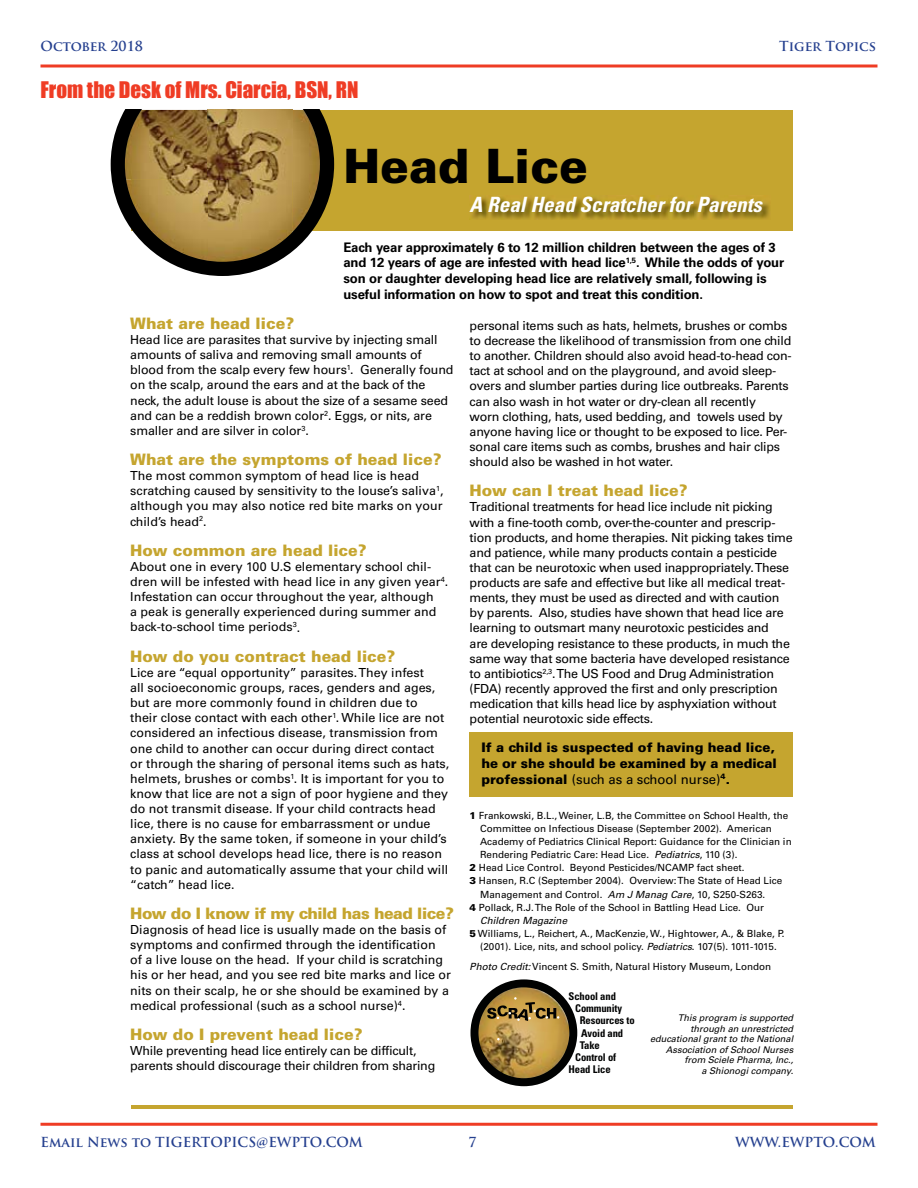
<style>
.page{position:relative;width:918px;height:1188px;background:#fff}
.page>*{position:absolute;margin:0;border:0;box-sizing:border-box;transform-origin:0 0}
.t1{font:900 47.4px "Univers LT Std";color:#000}
.t2{font:21px "Impact";color:#ef3c24}
.t3{font:italic 700 condensed 21px "Univers LT Std";color:#fff}
.t4{font:900 15.75px "Univers LT Std";color:#c5a52f}
.t5{font:900 15.75px "Univers LT Std";letter-spacing:-.03em;color:#c5a52f}
.t6{font:700 13.5px "Trajan Pro";color:#25408f}
.t7{font:700 13.2px/15.8px "Univers LT Std";letter-spacing:-.01em;color:#000}
.t8{font:900 13.2px/15.8px "Univers LT Std";letter-spacing:-.01em;color:#000}
.t9{font:12.45px/15.1px "Univers LT Std";letter-spacing:-.01em;color:#000}
.t10{font:700 condensed 10.65px "Univers LT Std";letter-spacing:-.01em;color:#010202}
.t11{font:9.9px "Univers LT Std";color:#000}
.t12{font:italic 9.9px "Univers LT Std";color:#000}
.t13{font:italic 9.15px/10.5px "Univers LT Std";color:#000;text-align:right}
.s1{font-weight:400}
.s2{font-weight:900}
.s3{font-style:italic}
</style>
<div class="page">
<hr style="left:40px;top:1123px;width:838px;height:3px;background:#ef3c24">
<svg style="left:40px;top:64px;width:838px;height:4px;background:#f26c5a"></svg>
<div style="left:131px;top:110px;width:662px;height:120px;background:#c5a52f"></div>
<img style="left:472px;top:197px;width:298px;height:23px">
<svg style="left:111px;top:110px;width:223px;height:166px"></svg>
<div style="left:470px;top:732px;width:323px;height:65px;background:#c5a52f"></div>
<img style="left:475px;top:985px;width:96px;height:96px">
<div style="left:470px;top:979px;width:107px;height:107px;border:8px solid #010202;border-radius:50%"></div>
<svg style="left:487px;top:997px;width:72px;height:24px;background:#917439"></svg>
<hr style="left:131px;top:1105px;width:662px;height:4px;background:#c5a52f">
<p class="t6" style="left:40px;top:37px;width:104px">October 2018</p>
<p class="t6" style="left:779px;top:37px;width:98px">Tiger Topics</p>
<h2 class="t2" style="left:40px;top:73px;width:320px">From the Desk of Mrs. Ciarcia, BSN, RN</h2>
<h1 class="t1" style="left:343px;top:136px;width:246px">Head Lice</h1>
<h2 class="t3" style="left:470px;top:192px;width:294px">A Real Head Scratcher for Parents</h2>
<p class="t7" style="left:343px;top:239px;width:442px">Each year approximately 6 to 12 million children between the ages of 3 and 12 years of age are infested with head lice<sup>1,5</sup>. While the odds of your son or daughter developing head lice are relatively small, following is useful information on how to spot and treat this condition.</p>
<p class="t4" style="left:130px;top:313px;width:165px">What are head lice?</p>
<p class="t9" style="left:130px;top:332px;width:325px">Head lice are parasites that survive by injecting small amounts of saliva and removing small amounts of blood from the scalp every few hours<sup>1</sup>. Generally found on the scalp, around the ears and at the back of the neck, the adult louse is about the size of a sesame seed and can be a reddish brown color<sup>2</sup>. Eggs, or nits, are smaller and are silver in color<sup>3</sup>.</p>
<p class="t4" style="left:130px;top:450px;width:313px">What are the symptoms of head lice?</p>
<p class="t9" style="left:130px;top:468px;width:315px">The most common symptom of head lice is head scratching caused by sensitivity to the louse’s saliva<sup>1</sup>, although you may also notice red bite marks on your child’s head<sup>2</sup>.</p>
<p class="t4" style="left:130px;top:540px;width:238px">How common are head lice?</p>
<p class="t9" style="left:130px;top:559px;width:319px">About one in every 100 U.S elementary school chil&shy;dren will be infested with head lice in any given year<sup>4</sup>.<br>Infestation can occur throughout the year, although<br>a peak is generally experienced during summer and back-to-school time periods<sup>3</sup>.</p>
<p class="t4" style="left:130px;top:646px;width:267px">How do you contract head lice?</p>
<p class="t9" style="left:130px;top:665px;width:321px">Lice are “equal opportunity” parasites. They infest<br>all socioeconomic groups, races, genders and ages, but are more commonly found in children due to<br>their close contact with each other<sup>1</sup>. While lice are not considered an infectious disease, transmission from one child to another can occur during direct contact or through the sharing of personal items such as hats, helmets, brushes or combs<sup>1</sup>. It is important for you to know that lice are not a sign of poor hygiene and they do not transmit disease. If your child contracts head lice, there is no cause for embarrassment or undue anxiety. By the same token, if someone in your child’s class at school develops head lice, there is no reason to panic and automatically assume that your child will “catch” head lice.</p>
<p class="t5" style="left:130px;top:903px;width:325px">How do I know if my child has head lice?</p>
<p class="t9" style="left:130px;top:922px;width:322px">Diagnosis of head lice is usually made on the basis of symptoms and confirmed through the identification<br>of a live louse on the head. If your child is scratching his or her head, and you see red bite marks and lice or nits on their scalp, he or she should be examined by a medical professional (such as a school nurse)<sup>4</sup>.</p>
<p class="t4" style="left:130px;top:1024px;width:234px">How do I prevent head lice?</p>
<p class="t9" style="left:130px;top:1043px;width:307px">While preventing head lice entirely can be difficult, parents should discourage their children from sharing</p>
<p class="t9" style="left:470px;top:318px;width:324px">personal items such as hats, helmets, brushes or combs to decrease the likelihood of transmission from one child to another. Children should also avoid head-to-head con&shy;tact at school and on the playground, and avoid sleep&shy;overs and slumber parties during lice outbreaks. Parents can also wash in hot water or dry-clean all recently<br>worn clothing, hats, used bedding, and towels used by anyone having lice or thought to be exposed to lice. Per&shy;sonal care items such as combs, brushes and hair clips should also be washed in hot water.</p>
<p class="t4" style="left:470px;top:481px;width:220px">How can I treat head lice?</p>
<p class="t9" style="left:470px;top:500px;width:325px">Traditional treatments for head lice include nit picking with a fine-tooth comb, over-the-counter and prescrip&shy;tion products, and home therapies. Nit picking takes time and patience, while many products contain a pesticide that can be neurotoxic when used inappropriately. These products are safe and effective but like all medical treat&shy;ments, they must be used as directed and with caution by parents. Also, studies have shown that head lice are learning to outsmart many neurotoxic pesticides and<br>are developing resistance to these products, in much the same way that some bacteria have developed resistance to antibiotics<sup>2,3</sup>. The US Food and Drug Administration (FDA) recently approved the first and only prescription medication that kills head lice by asphyxiation without potential neurotoxic side effects.</p>
<p class="t8" style="left:481px;top:740px;width:297px">If a child is suspected of having head lice, he or she should be examined by a medical professional <span class="s1">(such as a school nurse)</span><sup>4</sup>.</p>
<p class="t11" style="left:470px;top:809px;width:320px"><span class="s2">1</span> Frankowski, B.L., Weiner, L.B, the Committee on School Health, the</p>
<p class="t11" style="left:480px;top:822px;width:293px">Committee on Infectious Disease (September 2002). American</p>
<p class="t11" style="left:480px;top:836px;width:313px">Academy of Pediatrics Clinical Report: Guidance for the Clinician in</p>
<p class="t11" style="left:480px;top:849px;width:259px">Rendering Pediatric Care: Head Lice. <span class="s3">Pediatrics</span>, 110 (3).</p>
<p class="t11" style="left:470px;top:862px;width:276px"><span class="s2">2</span> Head Lice Control. Beyond Pesticides/NCAMP fact sheet.</p>
<p class="t11" style="left:470px;top:875px;width:314px"><span class="s2">3</span> Hansen, R.C (September 2004). Overview: The State of Head Lice</p>
<p class="t11" style="left:480px;top:888px;width:287px">Management and Control. <span class="s3">Am J Manag Care</span>, 10, S250-S263.</p>
<p class="t11" style="left:470px;top:901px;width:296px"><span class="s2">4</span> Pollack, R.J. The Role of the School in Battling Head Lice. Our</p>
<p class="t12" style="left:480px;top:914px;width:88px">Children Magazine</p>
<p class="t11" style="left:470px;top:928px;width:316px"><span class="s2">5</span> Williams, L., Reichert, A., MacKenzie, W., Hightower, A., &amp; Blake, P.</p>
<p class="t11" style="left:480px;top:941px;width:298px">(2001). Lice, nits, and school policy. <span class="s3">Pediatrics</span>. 107(5). 1011-1015.</p>
<p class="t11" style="left:470px;top:961px;width:303px"><span class="s3">Photo Credit:</span> Vincent S. Smith, Natural History Museum, London</p>
<p class="t10" style="left:568px;top:990px;width:49px">School and</p>
<p class="t10" style="left:575px;top:1002px;width:48px">Community</p>
<p class="t10" style="left:580px;top:1014px;width:56px">Resources to</p>
<p class="t10" style="left:581px;top:1026px;width:44px">Avoid and</p>
<p class="t10" style="left:580px;top:1038px;width:22px">Take</p>
<p class="t10" style="left:575px;top:1051px;width:42px">Control of</p>
<p class="t10" style="left:568px;top:1063px;width:44px">Head Lice</p>
<p class="t13" style="left:650px;top:1013px;width:145px">This program is supported through an unrestricted educational grant to the National<br>Association of School Nurses from Sciele Pharma, Inc.,<br>a Shionogi company.</p>
<p class="t6" style="left:40px;top:1134px;width:324px">Email News to TIGERTOPICS@EWPTO.COM</p>
<p class="t6" style="left:468px;top:1134px;width:10px">7</p>
<p class="t6" style="left:735px;top:1134px;width:142px">WWW.EWPTO.COM</p>
</div>
